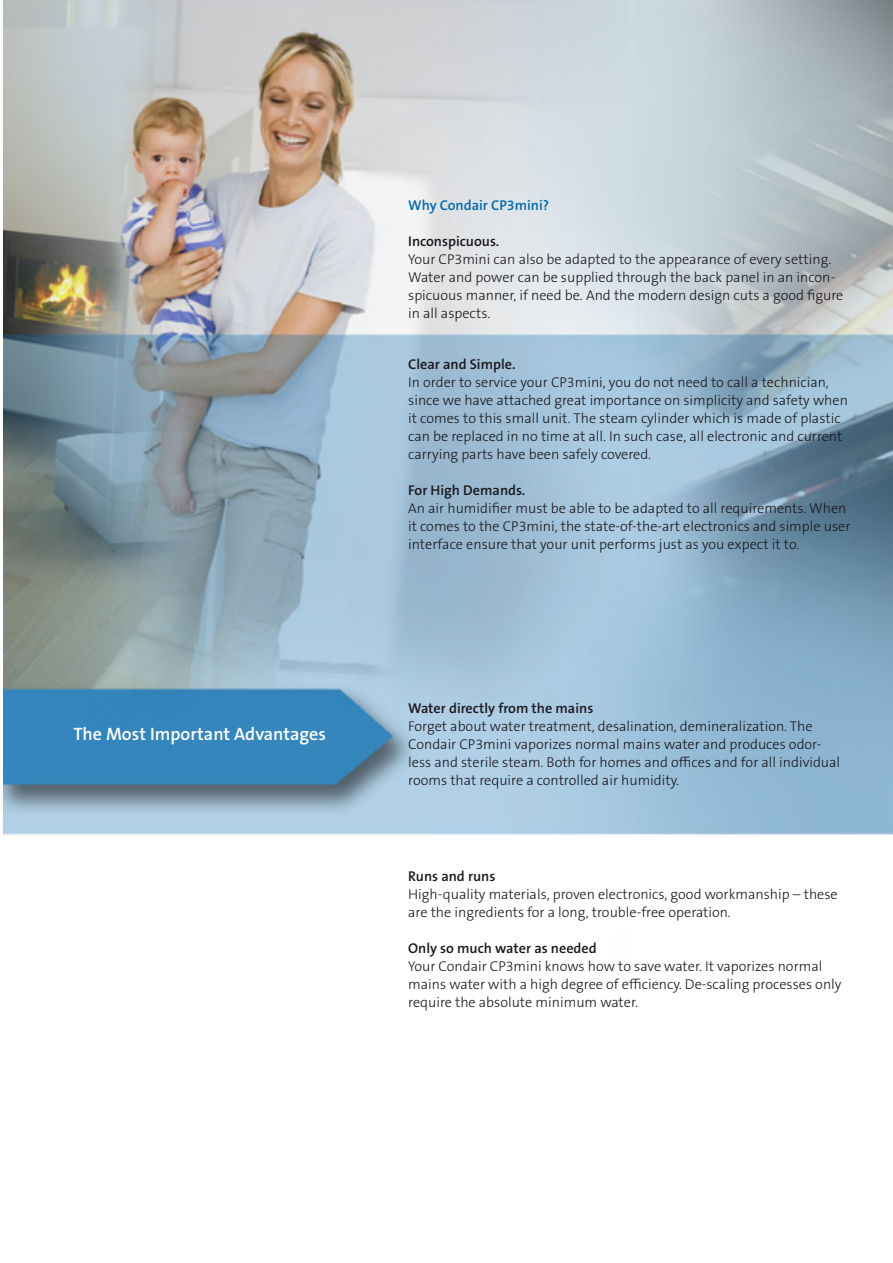
<style>
.page{position:relative;width:893px;height:1263px;background:#fff}
.page>*{position:absolute;margin:0;border:0;box-sizing:border-box;transform-origin:0 0}
.t1{font:600 18px "The Sans B W6";color:#fff}
.t2{font:300 14.25px/18px "The Sans B W3";color:#1a171c}
.t3{font:600 14.25px "The Sans B W6";color:#1a171c}
.t4{font:600 14.25px "The Sans B W6";color:#0068b1}
</style>
<div class="page">
<img style="left:3px;top:0;width:890px;height:835px">
<p class="t1" style="left:73px;top:722px;width:254px">The Most Important Advantages</p>
<p class="t4" style="left:408px;top:196px;width:142px">Why Condair CP3mini?</p>
<p class="t3" style="left:408px;top:232px;width:93px">Inconspicuous.</p>
<p class="t2" style="left:408px;top:251px;width:437px">Your CP3mini can also be adapted to the appearance of every setting.<br>Water and power can be supplied through the back panel in an incon&shy;spicuous manner, if need be. And the modern design cuts a good figure in all aspects.</p>
<p class="t3" style="left:408px;top:355px;width:109px">Clear and Simple.</p>
<p class="t2" style="left:408px;top:374px;width:441px">In order to service your CP3mini, you do not need to call a technician, since we have attached great importance on simplicity and safety when it comes to this small unit. The steam cylinder which is made of plastic can be replaced in no time at all. In such case, all electronic and current carrying parts have been safely covered.</p>
<p class="t3" style="left:408px;top:481px;width:119px">For High Demands.</p>
<p class="t2" style="left:408px;top:500px;width:444px">An air humidifier must be able to be adapted to all requirements. When it comes to the CP3mini, the state-of-the-art electronics and simple user interface ensure that your unit performs just as you expect it to.</p>
<p class="t3" style="left:408px;top:699px;width:187px">Water directly from the mains</p>
<p class="t2" style="left:408px;top:717px;width:433px">Forget about water treatment, desalination, demineralization. The Condair CP3mini vaporizes normal mains water and produces odor&shy;less and sterile steam. Both for homes and offices and for all individual rooms that require a controlled air humidity.</p>
<p class="t3" style="left:408px;top:867px;width:89px">Runs and runs</p>
<p class="t2" style="left:408px;top:885px;width:431px">High-quality materials, proven electronics, good workmanship – these are the ingredients for a long, trouble-free operation.</p>
<p class="t3" style="left:408px;top:939px;width:190px">Only so much water as needed</p>
<p class="t2" style="left:408px;top:957px;width:435px">Your Condair CP3mini knows how to save water. It vaporizes normal mains water with a high degree of efficiency. De-scaling processes only require the absolute minimum water.</p>
</div>
